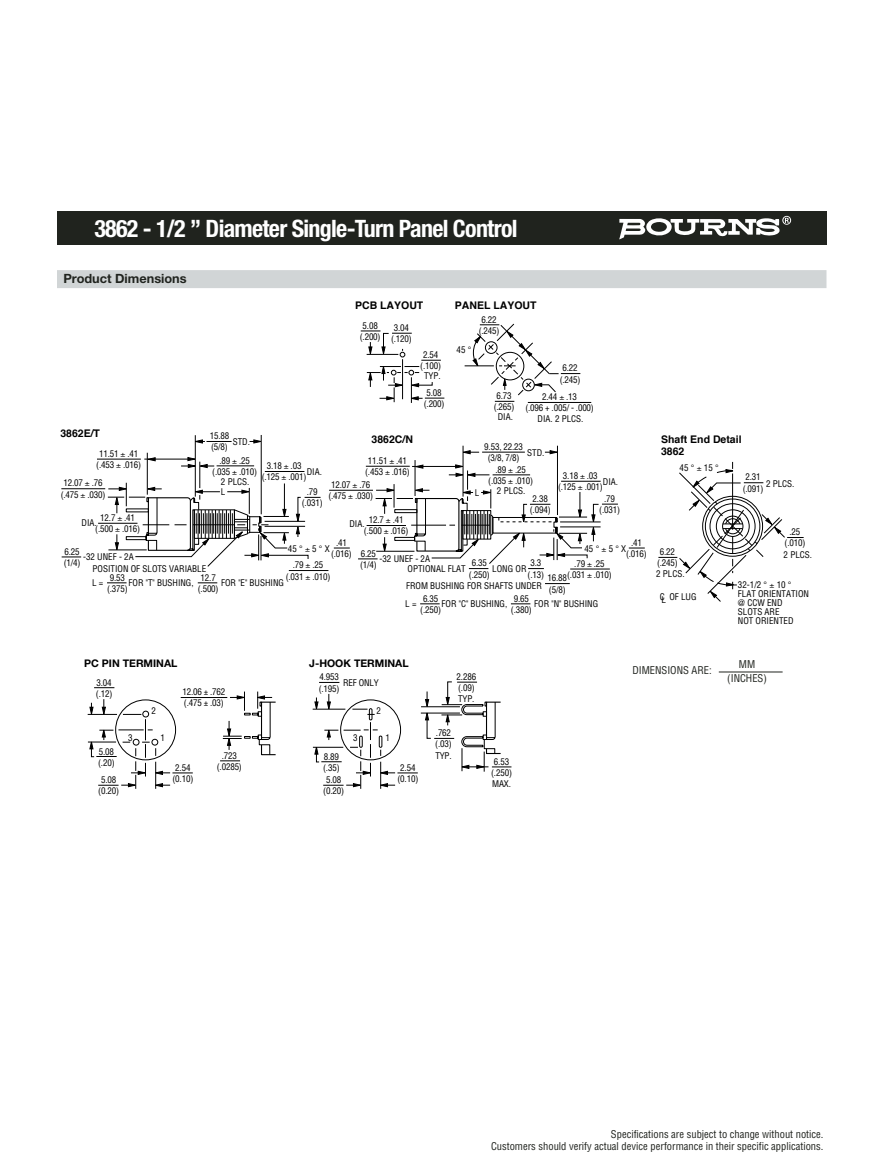
<style>
.page{position:relative;width:891px;height:1175px;background:#fff}
.page>*{position:absolute;margin:0;border:0;box-sizing:border-box;transform-origin:0 0}
.t1{font:700 condensed 24px "Helvetica Neue";letter-spacing:-.03em;color:#fff}
.t2{font:700 12.75px "Helvetica Neue";color:#20231e}
.t3{font:condensed 10.5px/12px "Helvetica";color:#20231e;text-align:right}
.t4{font:700 10.5px/12px "Helvetica";color:#000}
.t5{font:700 10.5px "Helvetica Neue";color:#000}
.t6{font:condensed 9px/11.2px "Helvetica";letter-spacing:-.02em;color:#000;text-align:center}
.t7{font:condensed 9px/9px "Helvetica";color:#000}
</style>
<div class="page">
<hr style="left:463px;top:446px;width:1px;height:50px;background:#000">
<svg style="left:462px;top:450px;width:17px;height:4px"></svg>
<svg style="left:545px;top:450px;width:12px;height:4px"></svg>
<hr style="left:557px;top:446px;width:1px;height:69px;background:#000">
<hr style="left:195px;top:435px;width:1px;height:61px;background:#000">
<svg style="left:250px;top:439px;width:11px;height:4px"></svg>
<hr style="left:261px;top:435px;width:1px;height:79px;background:#000">
<hr style="left:528px;top:402px;width:63px;height:1px;background:#000">
<hr style="left:61px;top:488px;width:44px;height:1px;background:#000">
<hr style="left:97px;top:459px;width:44px;height:1px;background:#000">
<hr style="left:98px;top:523px;width:39px;height:1px;background:#000">
<svg style="left:62px;top:556px;width:19px;height:1px"></svg>
<svg style="left:198px;top:582px;width:19px;height:1px"></svg>
<svg style="left:107px;top:582px;width:20px;height:1px"></svg>
<svg style="left:194px;top:439px;width:38px;height:4px"></svg>
<hr style="left:289px;top:570px;width:39px;height:1px;background:#000">
<hr style="left:329px;top:490px;width:44px;height:1px;background:#000">
<svg style="left:511px;top:603px;width:19px;height:1px"></svg>
<svg style="left:420px;top:603px;width:20px;height:1px"></svg>
<svg style="left:629px;top:547px;width:16px;height:1px"></svg>
<hr style="left:482px;top:452px;width:43px;height:1px;background:#000">
<svg style="left:361px;top:330px;width:83px;height:73px"></svg>
<hr style="left:719px;top:671px;width:64px;height:1px;background:#20231e">
<div style="left:57px;top:212px;width:769px;height:32px;background:#20231e"></div>
<svg style="left:619px;top:216px;width:172px;height:23px"></svg>
<hr style="left:181px;top:697px;width:46px;height:1px;background:#000">
<svg style="left:220px;top:691px;width:56px;height:70px"></svg>
<svg style="left:94px;top:687px;width:20px;height:1px"></svg>
<svg style="left:88px;top:699px;width:105px;height:90px"></svg>
<hr style="left:313px;top:709px;width:32px;height:1px;background:#000">
<svg style="left:319px;top:682px;width:20px;height:1px"></svg>
<hr style="left:313px;top:747px;width:30px;height:1px;background:#000">
<svg style="left:314px;top:694px;width:104px;height:95px"></svg>
<hr style="left:421px;top:713px;width:39px;height:1px;background:#000">
<hr style="left:421px;top:706px;width:39px;height:1px;background:#000">
<svg style="left:425px;top:681px;width:86px;height:90px"></svg>
<div style="left:57px;top:270px;width:769px;height:18px;background:#d1d5d6"></div>
<svg style="left:658px;top:461px;width:146px;height:141px"></svg>
<svg style="left:465px;top:323px;width:115px;height:79px"></svg>
<svg style="left:108px;top:453px;width:213px;height:114px"></svg>
<svg style="left:334px;top:460px;width:284px;height:124px"></svg>
<h1 class="t1" style="left:94px;top:220px;width:425px">3862 - 1/2 ” Diameter Single-Turn Panel Control</h1>
<h2 class="t2" style="left:63px;top:273px;width:125px">Product Dimensions</h2>
<p class="t4" style="left:355px;top:300px;width:70px">PCB LAYOUT</p>
<p class="t4" style="left:455px;top:300px;width:83px">PANEL LAYOUT</p>
<p class="t6" style="left:360px;top:320px;width:22px">5.08 (.200)</p>
<p class="t6" style="left:391px;top:323px;width:22px">3.04 (.120)</p>
<p class="t6" style="left:420px;top:350px;width:22px">2.54 (.100)</p>
<p class="t6" style="left:424px;top:388px;width:22px">5.08 (.200)</p>
<p class="t6" style="left:424px;top:371px;width:18px">TYP.</p>
<p class="t6" style="left:457px;top:344px;width:10px">45</p>
<p class="t6" style="left:479px;top:314px;width:22px">6.22 (.245)</p>
<p class="t6" style="left:494px;top:391px;width:22px">6.73 (.265)</p>
<p class="t6" style="left:498px;top:412px;width:17px">DIA.</p>
<p class="t6" style="left:560px;top:363px;width:22px">6.22 (.245)</p>
<p class="t6" style="left:525px;top:392px;width:70px">2.44 .13<br>(.096 + .005/ - .000)</p>
<p class="t6" style="left:538px;top:413px;width:47px">DIA. 2 PLCS.</p>
<p class="t4" style="left:60px;top:428px;width:41px">3862E/T</p>
<p class="t6" style="left:210px;top:431px;width:21px;text-align:left">15.88 (5/8)</p>
<p class="t6" style="left:212px;top:455px;width:46px">.89 .25 (.035 .010)</p>
<p class="t4" style="left:372px;top:434px;width:43px">3862C/N</p>
<p class="t6" style="left:233px;top:437px;width:19px">STD.</p>
<p class="t6" style="left:221px;top:477px;width:30px;line-height:10.4px;text-align:left">2 PLCS.<br>L</p>
<p class="t6" style="left:484px;top:442px;width:40px">9.53, 22.23 (3/8, 7/8)</p>
<p class="t6" style="left:497px;top:485px;width:30px">2 PLCS.</p>
<p class="t6" style="left:527px;top:448px;width:19px">STD.</p>
<p class="t6" style="left:96px;top:448px;width:46px">11.51 .41 (.453 .016)</p>
<p class="t6" style="left:365px;top:456px;width:46px">11.51 .41 (.453 .016)</p>
<p class="t6" style="left:364px;top:515px;width:46px">12.7 .41 (.500 .016)</p>
<p class="t6" style="left:379px;top:554px;width:52px">-32 UNEF - 2A</p>
<p class="t6" style="left:262px;top:461px;width:46px">3.18 .03 (.125 .001)</p>
<p class="t6" style="left:488px;top:464px;width:46px">.89 .25 (.035 .010)</p>
<p class="t6" style="left:530px;top:494px;width:22px">2.38 (.094)</p>
<p class="t6" style="left:307px;top:467px;width:17px">DIA.</p>
<p class="t6" style="left:558px;top:471px;width:46px">3.18 .03 (.125 .001)</p>
<p class="t6" style="left:603px;top:477px;width:17px">DIA.</p>
<p class="t6" style="left:61px;top:478px;width:46px">12.07 .76 (.475 .030)</p>
<p class="t6" style="left:328px;top:480px;width:46px">12.07 .76 (.475 .030)</p>
<p class="t6" style="left:302px;top:487px;width:22px">.79 (.031)</p>
<p class="t6" style="left:475px;top:487px;width:6px">L</p>
<p class="t6" style="left:599px;top:493px;width:22px">.79 (.031)</p>
<p class="t6" style="left:95px;top:513px;width:46px">12.7 .41 (.500 .016)</p>
<p class="t6" style="left:82px;top:517px;width:17px">DIA.</p>
<p class="t6" style="left:349px;top:519px;width:17px">DIA.</p>
<p class="t6" style="left:584px;top:544px;width:10px">45</p>
<p class="t6" style="left:609px;top:544px;width:19px">5 X</p>
<p class="t6" style="left:626px;top:537px;width:22px">.41 (.016)</p>
<p class="t6" style="left:567px;top:558px;width:46px">.79 .25 (.031 .010)</p>
<p class="t6" style="left:331px;top:537px;width:22px">.41 (.016)</p>
<p class="t6" style="left:288px;top:544px;width:10px">45</p>
<p class="t6" style="left:312px;top:544px;width:19px">5 X</p>
<p class="t6" style="left:64px;top:546px;width:18px;text-align:left">6.25 (1/4)</p>
<p class="t6" style="left:360px;top:548px;width:18px;text-align:left">6.25 (1/4)</p>
<p class="t6" style="left:83px;top:552px;width:52px">-32 UNEF - 2A</p>
<p class="t6" style="left:92px;top:577px;width:13px">L =</p>
<p class="t6" style="left:469px;top:558px;width:22px">6.35 (.250)</p>
<p class="t6" style="left:530px;top:558px;width:12px">3.3</p>
<p class="t6" style="left:286px;top:560px;width:46px">.79 .25 (.031 .010)</p>
<p class="t7" style="left:93px;top:564px;width:115px">POSITION OF SLOTS VARIABLE</p>
<p class="t7" style="left:406px;top:561px;width:137px;line-height:16.5px;text-indent:86px">LONG OR<br>FROM BUSHING FOR SHAFTS UNDER</p>
<p class="t7" style="left:408px;top:565px;width:60px">OPTIONAL FLAT</p>
<p class="t6" style="left:528px;top:571px;width:41px">(.13) 16.88</p>
<p class="t6" style="left:549px;top:584px;width:18px">(5/8)</p>
<p class="t6" style="left:107px;top:572px;width:22px">9.53 (.375)</p>
<p class="t7" style="left:221px;top:579px;width:64px">FOR "E" BUSHING</p>
<p class="t6" style="left:198px;top:572px;width:22px">12.7 (.500)</p>
<p class="t7" style="left:129px;top:579px;width:67px">FOR "T" BUSHING,</p>
<p class="t6" style="left:420px;top:593px;width:22px">6.35 (.250)</p>
<p class="t7" style="left:534px;top:600px;width:65px">FOR "N" BUSHING</p>
<p class="t6" style="left:405px;top:598px;width:13px">L =</p>
<p class="t7" style="left:442px;top:600px;width:67px">FOR "C" BUSHING,</p>
<p class="t6" style="left:511px;top:593px;width:22px">9.65 (.380)</p>
<p class="t4" style="left:661px;top:434px;width:82px">Shaft End Detail<br>3862</p>
<p class="t6" style="left:680px;top:463px;width:10px">45</p>
<p class="t6" style="left:704px;top:463px;width:10px">15</p>
<p class="t6" style="left:657px;top:547px;width:22px">6.22 (.245)</p>
<p class="t6" style="left:656px;top:569px;width:30px">2 PLCS.</p>
<p class="t6" style="left:660px;top:591px;width:38px">C OF LUG</p>
<p class="t6" style="left:661px;top:594px;width:6px">L</p>
<p class="t6" style="left:743px;top:472px;width:22px">2.31 (.091)</p>
<p class="t6" style="left:766px;top:478px;width:30px">2 PLCS.</p>
<p class="t6" style="left:785px;top:527px;width:22px">.25 (.010)</p>
<p class="t6" style="left:784px;top:549px;width:30px">2 PLCS.</p>
<p class="t6" style="left:738px;top:579px;width:25px">32-1/2</p>
<p class="t7" style="left:738px;top:581px;width:73px;text-indent:39px">10<br>FLAT ORIENTATION @ CCW END<br>SLOTS ARE<br>NOT ORIENTED</p>
<p class="t5" style="left:84px;top:659px;width:95px">PC PIN TERMINAL</p>
<p class="t5" style="left:309px;top:659px;width:101px">J-HOOK TERMINAL</p>
<p class="t6" style="left:96px;top:677px;width:18px;text-align:left">3.04 (.12)</p>
<p class="t6" style="left:151px;top:706px;width:6px">2</p>
<p class="t6" style="left:182px;top:687px;width:44px;text-align:left">12.06 ± .762 (.475 ± .03)</p>
<p class="t6" style="left:319px;top:672px;width:22px;text-align:left">4.953 (.195)</p>
<p class="t6" style="left:343px;top:678px;width:37px">REF ONLY</p>
<p class="t6" style="left:376px;top:706px;width:6px">2</p>
<p class="t6" style="left:457px;top:671px;width:21px;text-align:left">2.286 (.09)<br>TYP.</p>
<p class="t3" style="left:632px;top:665px;width:81px">DIMENSIONS ARE:</p>
<p class="t3" style="left:727px;top:658px;width:41px;line-height:14.1px;text-align:center">MM (INCHES)</p>
<p class="t6" style="left:98px;top:746px;width:18px;text-align:left">5.08 (.20)</p>
<p class="t6" style="left:98px;top:774px;width:22px">5.08 (0.20)</p>
<p class="t6" style="left:128px;top:732px;width:6px">3</p>
<p class="t6" style="left:160px;top:732px;width:6px">1</p>
<p class="t6" style="left:173px;top:762px;width:22px">2.54 (0.10)</p>
<p class="t6" style="left:217px;top:750px;width:27px">.723 (.0285)</p>
<p class="t6" style="left:323px;top:751px;width:18px;text-align:left">8.89 (.35)</p>
<p class="t6" style="left:323px;top:774px;width:22px">5.08 (0.20)</p>
<p class="t6" style="left:353px;top:732px;width:6px">3</p>
<p class="t6" style="left:385px;top:732px;width:6px">1</p>
<p class="t6" style="left:398px;top:762px;width:22px">2.54 (0.10)</p>
<p class="t6" style="left:435px;top:728px;width:18px;text-align:justify">.762 (.03)<br>TYP.</p>
<p class="t6" style="left:491px;top:756px;width:22px">6.53 (.250)<br>MAX.</p>
<p class="t3" style="left:491px;top:1128px;width:334px">Specifications are subject to change without notice.<br>Customers should verify actual device performance in their specific applications.</p>
</div>
